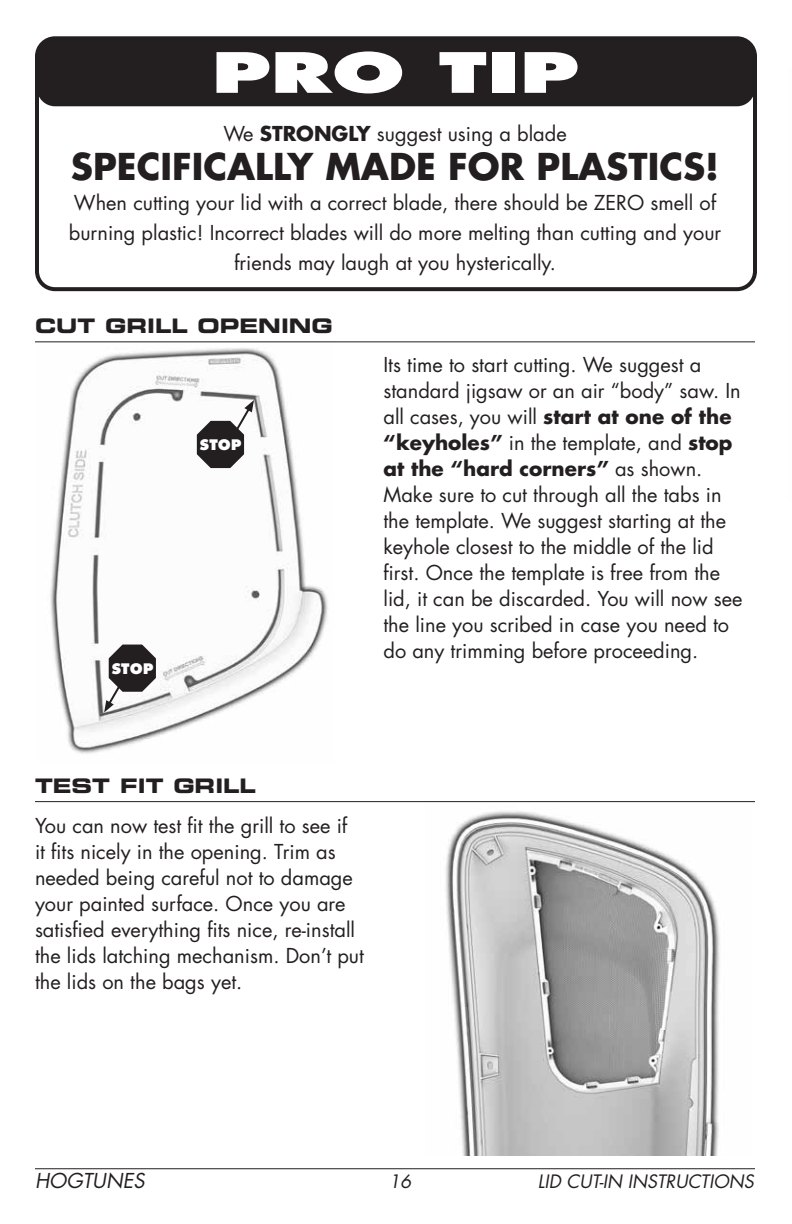
<style>
.page{position:relative;width:792px;height:1224px;background:#fff}
.page>*{position:absolute;margin:0;border:0;box-sizing:border-box;transform-origin:0 0}
.t1{font:800 54px "Futura";color:#fff;scale:1.5 1}
.t2{font:700 36px "Futura";color:#231f20}
.t3{font:20px/26px "Futura";color:#231f20}
.t4{font:20px "Eurostile Bold Extended Two";color:#231f20}
.t5{font:italic 20px "Futura";color:#231f20}
.t6{font:italic 18px "Futura";color:#231f20}
.t7{font:800 16px "Futura PT";color:#fff}
.s1{font-weight:700}
</style>
<div class="page">
<img style="left:38px;top:342px;width:296px;height:412px">
<div style="left:37px;top:38px;width:718px;height:68px;background:#231f20;border-radius:18px"></div>
<div style="left:35px;top:36px;width:722px;height:255px;border:4px solid #231f20;border-radius:18px"></div>
<img style="left:425px;top:802px;width:327px;height:353px">
<hr style="left:35px;top:801px;width:720px;height:1px;background:#231f20">
<hr style="left:35px;top:341px;width:720px;height:1px;background:#231f20">
<svg style="left:104px;top:645px;width:52px;height:68px"></svg>
<svg style="left:197px;top:400px;width:57px;height:68px"></svg>
<hr style="left:35px;top:1168px;width:720px;height:1px;background:#231f20">
<h1 class="t1" style="left:211px;top:38px;width:246px">PRO TIP</h1>
<p class="t3" style="left:223px;top:121px;width:345px">We <span class="s1">STRONGLY</span> suggest using a blade</p>
<h2 class="t2" style="left:71px;top:142px;width:650px">SPECIFICALLY MADE FOR PLASTICS!</h2>
<p class="t3" style="left:69px;top:188px;width:654px;line-height:30px;text-align:center">When cutting your lid with a correct blade, there should be ZERO smell of burning plastic! Incorrect blades will do more melting than cutting and your friends may laugh at you hysterically.</p>
<p class="t4" style="left:35px;top:312px;width:299px">CUT GRILL OPENING</p>
<p class="t7" style="left:199px;top:435px;width:44px">STOP</p>
<p class="t7" style="left:111px;top:658px;width:44px">STOP</p>
<p class="t3" style="left:383px;top:352px;width:361px">Its time to start cutting. We suggest a standard jigsaw or an air “body” saw. In all cases, you will <span class="s1">start at one of the “keyholes”</span> in the template, and <span class="s1">stop at the “hard corners”</span> as shown.<br>Make sure to cut through all the tabs in the template. We suggest starting at the keyhole closest to the middle of the lid first. Once the template is free from the lid, it can be discarded. You will now see the line you scribed in case you need to do any trimming before proceeding.</p>
<p class="t4" style="left:35px;top:772px;width:222px">TEST FIT GRILL</p>
<p class="t3" style="left:35px;top:813px;width:330px">You can now test fit the grill to see if<br>it fits nicely in the opening. Trim as needed being careful not to damage your painted surface. Once you are satisfied everything fits nice, re-install the lids latching mechanism. Don’t put the lids on the bags yet.</p>
<p class="t5" style="left:35px;top:1168px;width:111px">HOGTUNES</p>
<p class="t6" style="left:389px;top:1170px;width:24px">16</p>
<p class="t6" style="left:538px;top:1170px;width:218px">LID CUT-IN INSTRUCTIONS</p>
</div>
